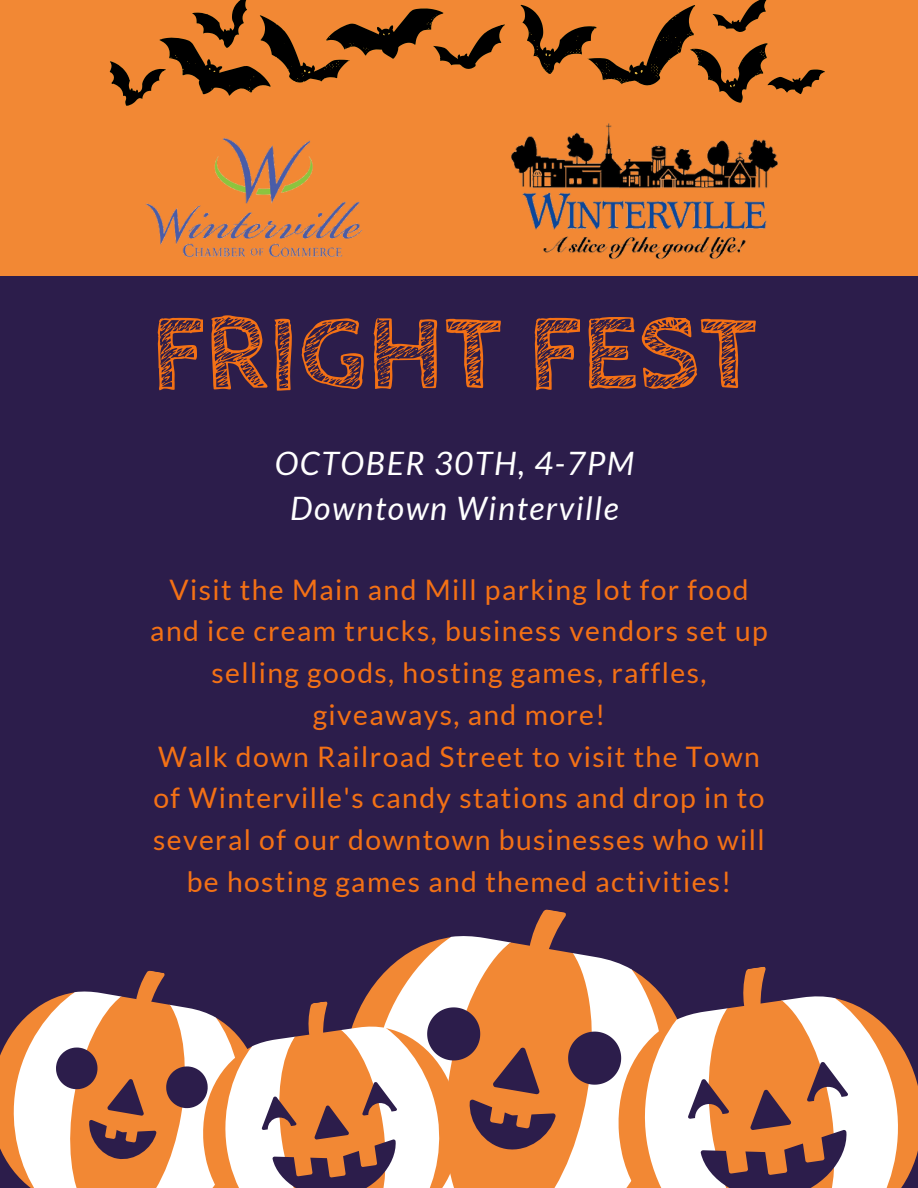
<style>
.page{position:relative;width:918px;height:1188px;background:#2c1d4b}
.page>*{position:absolute;margin:0;border:0;box-sizing:border-box;transform-origin:0 0}
.t1{font:700 109.05px "Cabin Sketch";color:#f47115}
.t2{font:italic 32.25px/45px "Lato";letter-spacing:.05em;color:#fff;text-align:center}
.t3{font:28.35px/41.7px "Lato";letter-spacing:.05em;color:#f47115;text-align:center}
</style>
<div class="page">
<svg style="left:0;top:909px;width:918px;height:279px"></svg>
<div style="left:0;top:0;width:918px;height:276px;background:#f28834"></div>
<svg style="left:110px;top:0;width:715px;height:106px"></svg>
<img style="left:511px;top:123px;width:267px;height:137px">
<img style="left:146px;top:138px;width:216px;height:120px">
<h1 class="t1" style="left:151px;top:292px;width:609px">FRIGHT FEST</h1>
<p class="t2" style="left:275px;top:440px;width:361px">OCTOBER 30TH, 4-7PM<br>Downtown Winterville</p>
<p class="t3" style="left:150px;top:568px;width:619px">Visit the Main and Mill parking lot for food and ice cream trucks, business vendors set up selling goods, hosting games, raffles, giveaways, and more!<br>Walk down Railroad Street to visit the Town of Winterville's candy stations and drop in to several of our downtown businesses who will be hosting games and themed activities!</p>
</div>
